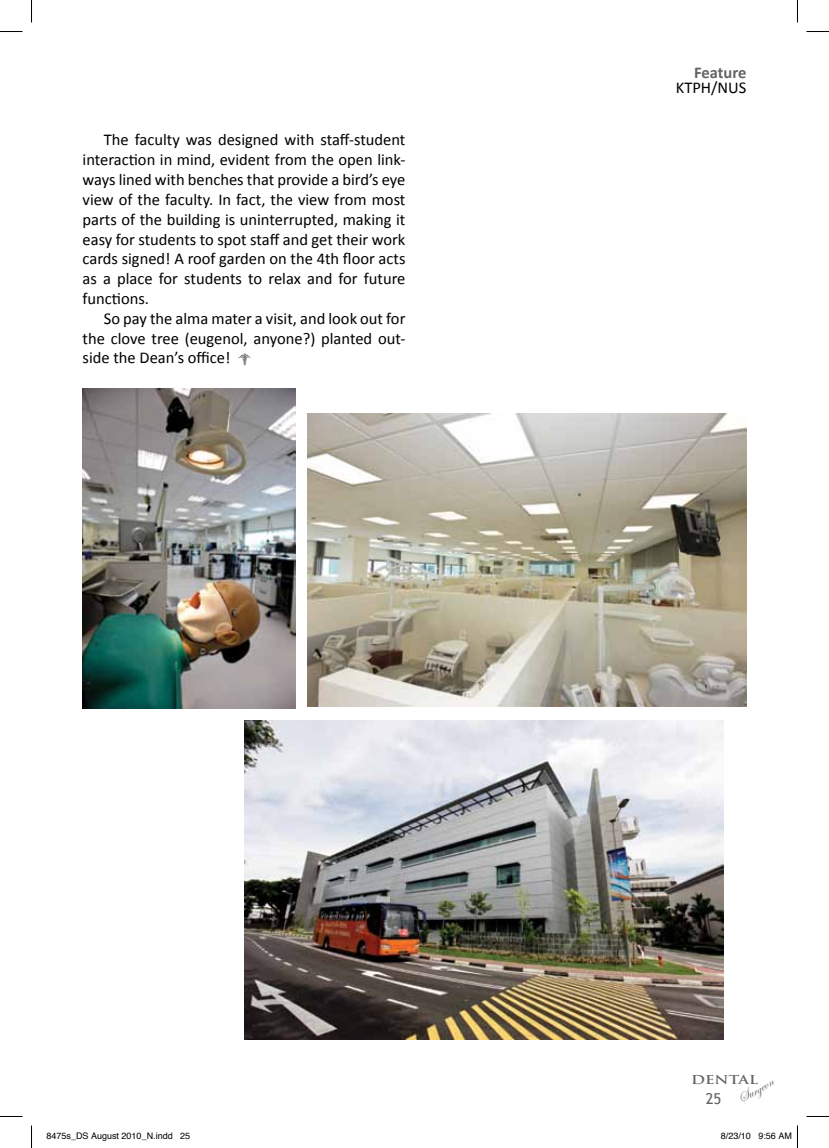
<style>
.page{position:relative;width:829px;height:1148px;background:#fff}
.page>*{position:absolute;margin:0;border:0;box-sizing:border-box;transform-origin:0 0}
.t1{font:16.5px/19.8px "Calibri";color:#000;text-align:justify}
.t2{font:700 16.5px "Calibri";letter-spacing:-.005em;color:#636466}
.t3{font:15px "Edwardian Script ITC";color:#636466}
.t4{font:15px "Trebuchet MS";color:#636466}
.t5{font:700 12px "Trajan Pro";color:#636466;scale:1.25 1}
.t6{font:9px "Helvetica";color:#000}
</style>
<div class="page">
<img style="left:307px;top:413px;width:439px;height:293px">
<img style="left:83px;top:389px;width:212px;height:319px">
<img style="left:244px;top:720px;width:479px;height:319px">
<svg style="left:0;top:31px;width:22px;height:1px"></svg>
<svg style="left:806px;top:31px;width:22px;height:1px"></svg>
<svg style="left:31px;top:0;width:1px;height:23px"></svg>
<svg style="left:31px;top:1125px;width:1px;height:22px"></svg>
<svg style="left:797px;top:0;width:1px;height:23px"></svg>
<svg style="left:797px;top:1125px;width:1px;height:22px"></svg>
<p class="t1" style="left:83px;top:129px;width:324px;text-indent:21px">The faculty was designed with staff-student interaction in mind, evident from the open link&shy;ways lined with benches that provide a bird’s eye view of the faculty. In fact, the view from most parts of the building is uninterrupted, making it easy for students to spot staff and get their work cards signed! A roof garden on the 4th floor acts as a place for students to relax and for future functions.</p>
<p class="t1" style="left:83px;top:307px;width:324px;text-indent:21px">So pay the alma mater a visit, and look out for the clove tree (eugenol, anyone?) planted out&shy;side the Dean’s office! ☤</p>
<p class="t2" style="left:694px;top:62px;width:54px">Feature</p>
<p class="t1" style="left:675px;top:77px;width:72px">KTPH/NUS</p>
<p class="t5" style="left:691px;top:1072px;width:55px">DENTAL</p>
<p class="t4" style="left:705px;top:1089px;width:17px">25</p>
<p class="t3" style="left:734px;top:1092px;width:40px;rotate:-30deg">Surgeon</p>
<p class="t6" style="left:46px;top:1128px;width:145px">8475s_DS August 2010_N.indd 25</p>
<p class="t6" style="left:720px;top:1128px;width:73px">8/23/10 9:56 AM</p>
</div>
